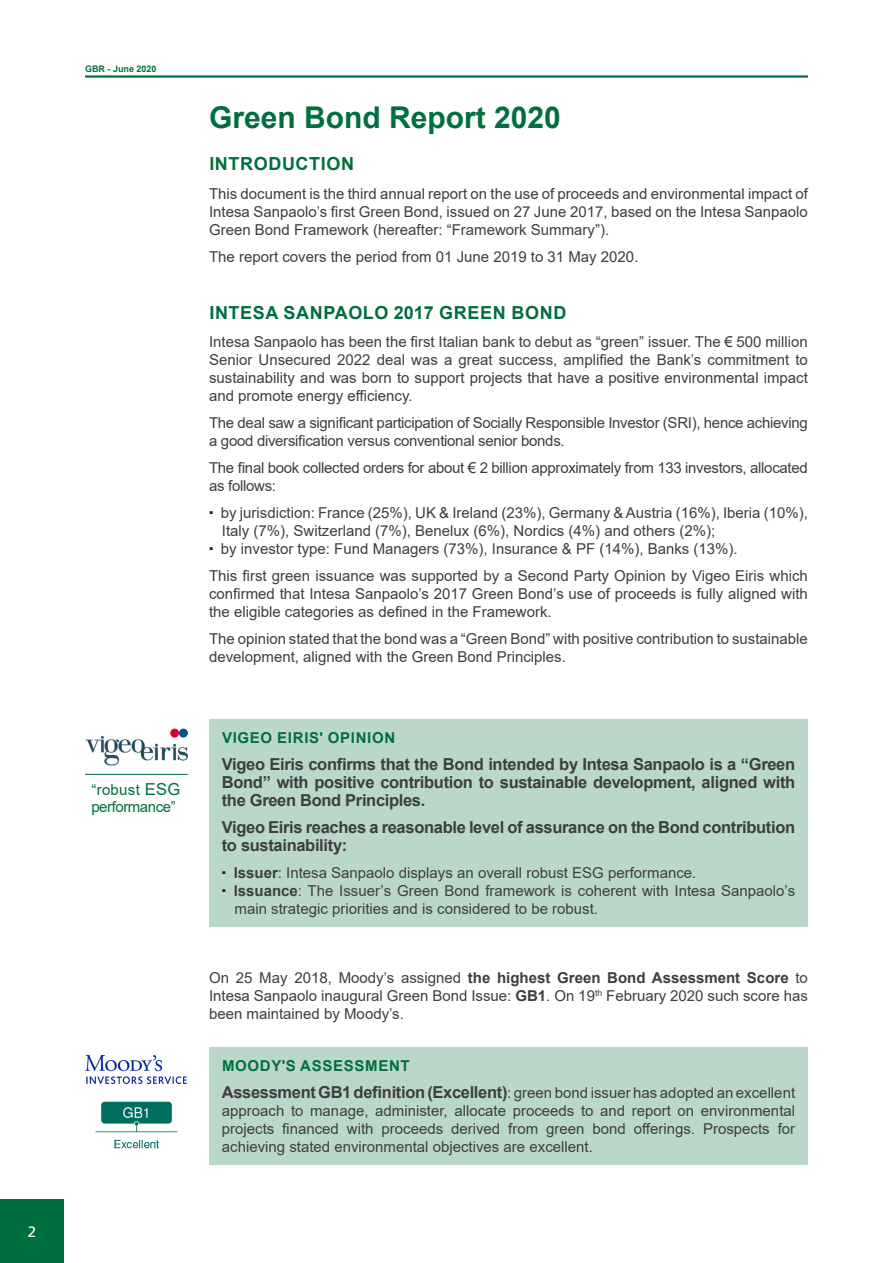
<style>
.page{position:relative;width:893px;height:1263px;background:#fff}
.page>*{position:absolute;margin:0;border:0;box-sizing:border-box;transform-origin:0 0}
.t1{font:700 30px "Arial";color:#006f3d}
.t2{font:700 18px "Arial";letter-spacing:.035em;color:#006f3d}
.t3{font:700 16.5px/18px "Arial";letter-spacing:-.02em;color:#3e3e3f;text-align:justify}
.t4{font:15px/18px "Arial";color:#3e3e3f;text-align:justify}
.t5{font:15px/18px "Arial";letter-spacing:-.02em;color:#3e3e3f}
.t6{font:15px/16.5px "Arial";letter-spacing:-.03em;color:#006f3d}
.t7{font:700 15px "Arial";letter-spacing:.045em;color:#006f3d}
.t8{font:15px "Frutiger LT Std";color:#fff}
.t9{font:700 9px "Arial";color:#006f3d}
.s1{font-size:16.5px}
.s2{font-weight:700}
.s3{font-weight:700;color:#006f3d}
.s4{font-weight:700;font-size:16.5px}
</style>
<div class="page">
<div style="left:0;top:1199px;width:64px;height:64px;background:#006f3d"></div>
<hr style="left:85px;top:75px;width:723px;height:3px;background:#006f3d">
<div style="left:209px;top:719px;width:599px;height:208px;background:#bbd7c9"></div>
<div style="left:209px;top:1048px;width:599px;height:117px;background:#bbd7c9"></div>
<img style="left:85px;top:1055px;width:102px;height:30px">
<img style="left:96px;top:1101px;width:82px;height:47px">
<img style="left:85px;top:729px;width:103px;height:36px">
<hr style="left:85px;top:774px;width:103px;height:1px;background:#006f3d">
<p class="t8" style="left:28px;top:1223px;width:10px">2</p>
<p class="t9" style="left:85px;top:62px;width:73px">GBR - June 2020</p>
<p class="t6" style="left:91px;top:782px;width:90px">“robust <span class="s1">ESG </span>performance”</p>
<h1 class="t1" style="left:209px;top:96px;width:353px">Green Bond Report 2020</h1>
<p class="t2" style="left:209px;top:151px;width:146px">INTRODUCTION</p>
<p class="t4" style="left:209px;top:184px;width:600px">This document is the third annual report on the use of proceeds and environmental impact of Intesa Sanpaolo’s first Green Bond, issued on 27 June 2017, based on the Intesa Sanpaolo Green Bond Framework (hereafter: “Framework Summary”).</p>
<p class="t4" style="left:209px;top:247px;width:431px">The report covers the period from 01 June 2019 to 31 May 2020.</p>
<p class="t2" style="left:209px;top:300px;width:358px">INTESA SANPAOLO 2017 GREEN BOND</p>
<p class="t4" style="left:209px;top:333px;width:600px">Intesa Sanpaolo has been the first Italian bank to debut as “green” issuer. The € 500 million Senior Unsecured 2022 deal was a great success, amplified the Bank’s commitment to sustainability and was born to support projects that have a positive environmental impact and promote energy efficiency.</p>
<p class="t5" style="left:209px;top:414px;width:600px">The deal saw a significant participation of Socially Responsible Investor (SRI), hence achieving a good diversification versus conventional senior bonds.</p>
<p class="t5" style="left:209px;top:459px;width:600px">The final book collected orders for about € 2 billion approximately from 133 investors, allocated as follows:</p>
<p class="t4" style="left:221px;top:504px;width:588px;text-align:left">by jurisdiction: France (25%), UK &amp; Ireland (23%), Germany &amp; Austria (16%), Iberia (10%),<br>Italy (7%), Switzerland (7%), Benelux (6%), Nordics (4%) and others (2%);<br>by investor type: Fund Managers (73%), Insurance &amp; PF (14%), Banks (13%).</p>
<p class="t4" style="left:209px;top:566px;width:600px">This first green issuance was supported by a Second Party Opinion by Vigeo Eiris which confirmed that Intesa Sanpaolo’s 2017 Green Bond’s use of proceeds is fully aligned with the eligible categories as defined in the Framework.</p>
<p class="t4" style="left:209px;top:629px;width:600px">The opinion stated that the bond was a “Green Bond” with positive contribution to sustainable development, aligned with the Green Bond Principles.</p>
<p class="t7" style="left:222px;top:727px;width:175px">VIGEO EIRIS' OPINION</p>
<p class="t3" style="left:222px;top:755px;width:575px">Vigeo Eiris confirms that the Bond intended by Intesa Sanpaolo is a “Green Bond” with positive contribution to sustainable development, aligned with the Green Bond Principles.</p>
<p class="t3" style="left:222px;top:818px;width:575px">Vigeo Eiris reaches a reasonable level of assurance on the Bond contribution to sustainability:</p>
<p class="t4" style="left:234px;top:864px;width:563px;text-align:left"><span class="s2">Issuer</span>: Intesa Sanpaolo displays an overall robust ESG performance.<br><span class="s2">Issuance</span>: The Issuer’s Green Bond framework is coherent with Intesa Sanpaolo’s main strategic priorities and is considered to be robust.</p>
<p class="t4" style="left:209px;top:968px;width:600px">On 25 May 2018, Moody’s assigned <span class="s2">the highest Green Bond Assessment Score</span> to Intesa Sanpaolo inaugural Green Bond Issue: <span class="s2">GB1</span>. On 19<sup>th</sup> February 2020 such score has been maintained by Moody’s.</p>
<p class="t4" style="left:222px;top:1052px;width:575px;line-height:27px"><span class="s3">MOODY'S ASSESSMENT<br></span><span class="s4">Assessment GB1 definition (Excellent)</span>: green bond issuer has adopted an excellent</p>
<p class="t4" style="left:222px;top:1102px;width:575px">approach to manage, administer, allocate proceeds to and report on environmental projects financed with proceeds derived from green bond offerings. Prospects for achieving stated environmental objectives are excellent.</p>
</div>
